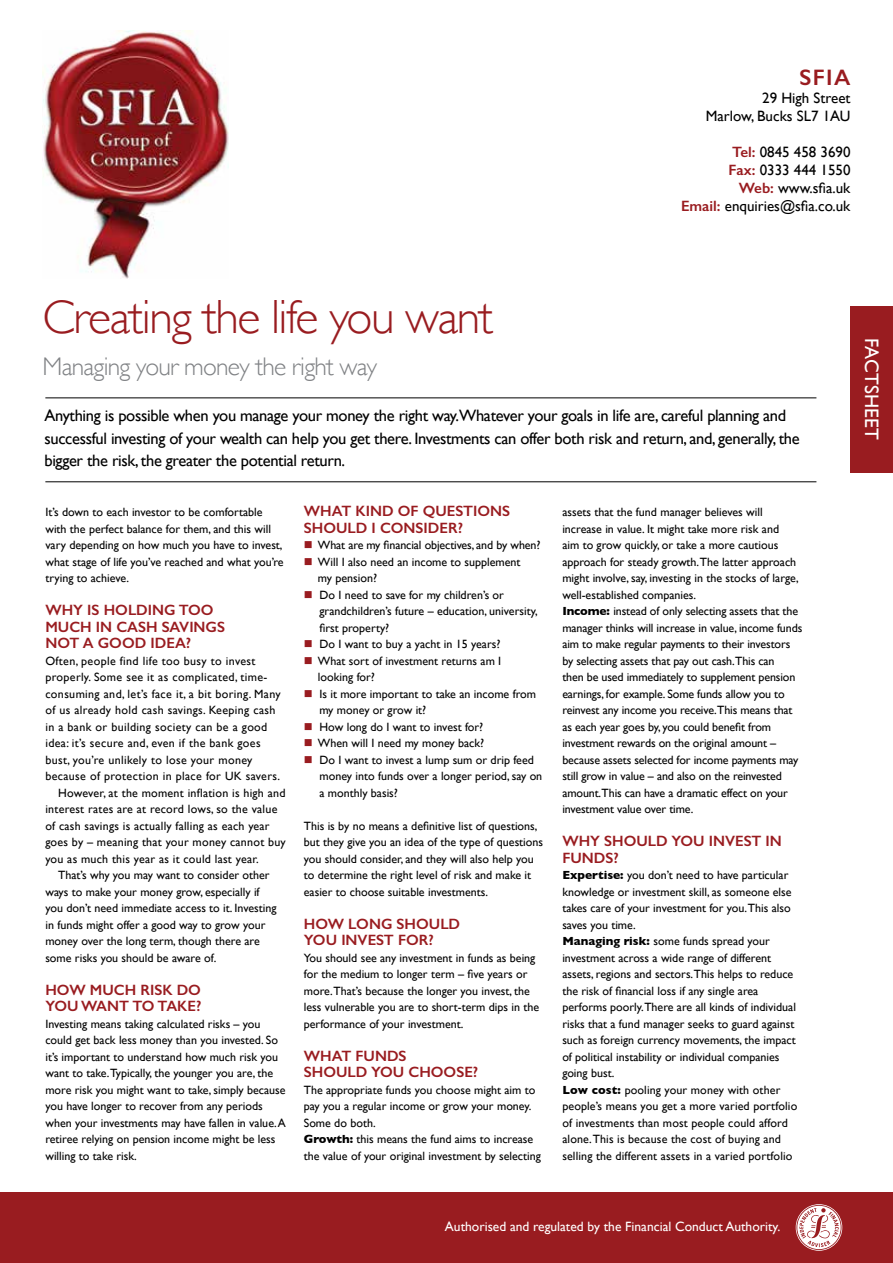
<style>
.page{position:relative;width:893px;height:1263px;background:#fff}
.page>*{position:absolute;margin:0;border:0;box-sizing:border-box;transform-origin:0 0}
.t1{font:300 48px "Gill Sans";letter-spacing:-.03em;color:#991c20}
.t2{font:300 25.5px "Gill Sans";letter-spacing:-.03em;color:#808285}
.t3{font:600 22.5px "Gill Sans";color:#991c20}
.t4{font:19.5px "Gill Sans";letter-spacing:.01em;color:#fff}
.t5{font:16.5px/22.5px "Gill Sans";letter-spacing:-.02em;color:#000}
.t6{font:600 15px/16.5px "Gill Sans";color:#991c20}
.t7{font:15px/18px "Gill Sans";color:#000;text-align:right}
.t8{font:13.5px "Gill Sans";color:#fff}
.t9{font:12px/16.5px "Gill Sans";color:#000}
.t10{font:12px "Gill Sans";letter-spacing:.03em;color:#000}
.t11{font:12px "Gill Sans";letter-spacing:.02em;color:#000}
.s1{font-weight:600;color:#991c20}
.s2{color:#991c20}
.s3{font-weight:700}
</style>
<div class="page">
<hr style="left:45px;top:481px;width:771px;height:1px;background:#000">
<hr style="left:45px;top:397px;width:771px;height:1px;background:#000">
<div style="left:0;top:1192px;width:893px;height:71px;background:#991c20"></div>
<div style="left:850px;top:306px;width:43px;height:166px;background:#991c20"></div>
<img style="left:43px;top:30px;width:186px;height:249px">
<svg style="left:796px;top:1204px;width:46px;height:47px"></svg>
<h3 class="t3" style="left:799px;top:64px;width:52px">SFIA</h3>
<p class="t7" style="left:706px;top:89px;width:146px">29 High Street<br>Marlow, Bucks SL7 1AU</p>
<p class="t7" style="left:681px;top:143px;width:171px"><span class="s1">Tel:</span> 0845 458 3690<br><span class="s1">Fax:</span> 0333 444 1550<br><span class="s1">Web:</span> www.sfia.uk<br><span class="s1">Email:</span> enquiries@sfia.co.uk</p>
<h1 class="t1" style="left:43px;top:290px;width:452px">Creating the life you want</h1>
<h2 class="t2" style="left:43px;top:352px;width:336px">Managing your money the right way</h2>
<p class="t5" style="left:44px;top:404px;width:757px">Anything is possible when you manage your money the right way.Whatever your goals in life are, careful planning and successful investing of your wealth can help you get there. Investments can offer both risk and return, and, generally, the bigger the risk, the greater the potential return.</p>
<p class="t9" style="left:45px;top:504px;width:240px">It’s down to each investor to be comfortable with the perfect balance for them, and this will vary depending on how much you have to invest, what stage of life you’ve reached and what you’re trying to achieve.</p>
<p class="t6" style="left:45px;top:602px;width:181px">WHY IS HOLDING TOO<br>MUCH IN CASH SAVINGS<br>NOT A GOOD IDEA?</p>
<p class="t10" style="left:45px;top:653px;width:212px">Often, people find life too busy to invest</p>
<p class="t10" style="left:45px;top:670px;width:224px">properly. Some see it as complicated, time-</p>
<p class="t10" style="left:45px;top:686px;width:237px">consuming and, let’s face it, a bit boring. Many</p>
<p class="t10" style="left:45px;top:703px;width:232px">of us already hold cash savings. Keeping cash</p>
<p class="t10" style="left:45px;top:719px;width:224px">in a bank or building society can be a good</p>
<p class="t10" style="left:45px;top:736px;width:217px">idea: it’s secure and, even if the bank goes</p>
<p class="t10" style="left:45px;top:752px;width:209px">bust, you’re unlikely to lose your money</p>
<p class="t10" style="left:45px;top:769px;width:236px">because of protection in place for UK savers.</p>
<p class="t11" style="left:58px;top:785px;width:229px">However, at the moment inflation is high and</p>
<p class="t11" style="left:45px;top:802px;width:234px">interest rates are at record lows, so the value</p>
<p class="t11" style="left:45px;top:818px;width:226px">of cash savings is actually falling as each year</p>
<p class="t11" style="left:45px;top:835px;width:242px">goes by – meaning that your money cannot buy</p>
<p class="t11" style="left:45px;top:851px;width:215px">you as much this year as it could last year.</p>
<p class="t9" style="left:58px;top:867px;width:213px">That’s why you may want to consider other</p>
<p class="t9" style="left:45px;top:883px;width:216px">ways to make your money grow, especially if</p>
<p class="t9" style="left:45px;top:900px;width:233px">you don’t need immediate access to it. Investing</p>
<p class="t9" style="left:45px;top:916px;width:222px">in funds might offer a good way to grow your</p>
<p class="t9" style="left:45px;top:933px;width:216px">money over the long term, though there are</p>
<p class="t9" style="left:45px;top:949px;width:172px">some risks you should be aware of.</p>
<p class="t6" style="left:45px;top:981px;width:157px">HOW MUCH RISK DO<br>YOU WANT TO TAKE?</p>
<p class="t9" style="left:45px;top:1015px;width:242px">Investing means taking calculated risks – you could get back less money than you invested. So it’s important to understand how much risk you want to take.Typically, the younger you are, the more risk you might want to take, simply because you have longer to recover from any periods when your investments may have fallen in value. A retiree relying on pension income might be less willing to take risk.</p>
<p class="t6" style="left:304px;top:503px;width:208px">WHAT KIND OF QUESTIONS<br>SHOULD I CONSIDER?</p>
<p class="t9" style="left:304px;top:537px;width:238px"><span class="s2">■</span> What are my financial objectives, and by when?</p>
<p class="t9" style="left:318px;top:553px;width:204px;text-indent:-14px"><span class="s2">■</span> Will I also need an income to supplement my pension?</p>
<p class="t9" style="left:319px;top:586px;width:220px;text-indent:-16px"><span class="s2">■</span> Do I need to save for my children’s or grandchildren’s future – education, university, first property?</p>
<p class="t9" style="left:304px;top:636px;width:198px"><span class="s2">■</span> Do I want to buy a yacht in 15 years?</p>
<p class="t9" style="left:318px;top:652px;width:185px;text-indent:-14px"><span class="s2">■</span> What sort of investment returns am I looking for?</p>
<p class="t9" style="left:319px;top:685px;width:218px;text-indent:-16px"><span class="s2">■</span> Is it more important to take an income from my money or grow it?</p>
<p class="t9" style="left:304px;top:718px;width:181px"><span class="s2">■</span> How long do I want to invest for?</p>
<p class="t9" style="left:304px;top:735px;width:182px"><span class="s2">■</span> When will I need my money back?</p>
<p class="t9" style="left:319px;top:751px;width:224px;text-indent:-16px"><span class="s2">■</span> Do I want to invest a lump sum or drip feed money into funds over a longer period, say on a monthly basis?</p>
<p class="t9" style="left:304px;top:817px;width:241px">This is by no means a definitive list of questions, but they give you an idea of the type of questions you should consider, and they will also help you to determine the right level of risk and make it easier to choose suitable investments.</p>
<p class="t6" style="left:304px;top:915px;width:158px">HOW LONG SHOULD<br>YOU INVEST FOR?</p>
<p class="t9" style="left:304px;top:949px;width:237px">You should see any investment in funds as being for the medium to longer term – five years or more.That’s because the longer you invest, the less vulnerable you are to short-term dips in the performance of your investment.</p>
<p class="t6" style="left:304px;top:1047px;width:176px">WHAT FUNDS<br>SHOULD YOU CHOOSE?</p>
<p class="t9" style="left:304px;top:1081px;width:239px">The appropriate funds you choose might aim to pay you a regular income or grow your money.<br>Some do both.<br><span class="s3">Growth:</span> this means the fund aims to increase the value of your original investment by selecting</p>
<p class="t9" style="left:562px;top:504px;width:241px">assets that the fund manager believes will increase in value. It might take more risk and<br>aim to grow quickly, or take a more cautious approach for steady growth.The latter approach might involve, say, investing in the stocks of large, well-established companies.<br><span class="s3">Income:</span> instead of only selecting assets that the manager thinks will increase in value, income funds aim to make regular payments to their investors by selecting assets that pay out cash.This can<br>then be used immediately to supplement pension earnings, for example. Some funds allow you to reinvest any income you receive.This means that as each year goes by, you could benefit from investment rewards on the original amount – because assets selected for income payments may still grow in value – and also on the reinvested amount.This can have a dramatic effect on your investment value over time.</p>
<p class="t6" style="left:562px;top:833px;width:221px">WHY SHOULD YOU INVEST IN<br>FUNDS?</p>
<p class="t9" style="left:562px;top:867px;width:236px"><span class="s3">Expertise:</span> you don’t need to have particular knowledge or investment skill, as someone else takes care of your investment for you.This also saves you time.<br><span class="s3">Managing risk:</span> some funds spread your investment across a wide range of different assets, regions and sectors.This helps to reduce the risk of financial loss if any single area performs poorly.There are all kinds of individual risks that a fund manager seeks to guard against such as foreign currency movements, the impact of political instability or individual companies going bust.<br><span class="s3">Low cost:</span> pooling your money with other people’s means you get a more varied portfolio of investments than most people could afford alone. This is because the cost of buying and selling the different assets in a varied portfolio</p>
<p class="t8" style="left:445px;top:1219px;width:337px">Authorised and regulated by the Financial Conduct Authority.</p>
<h3 class="t4" style="left:883px;top:338px;width:104px;rotate:90deg">FACTSHEET</h3>
</div>
